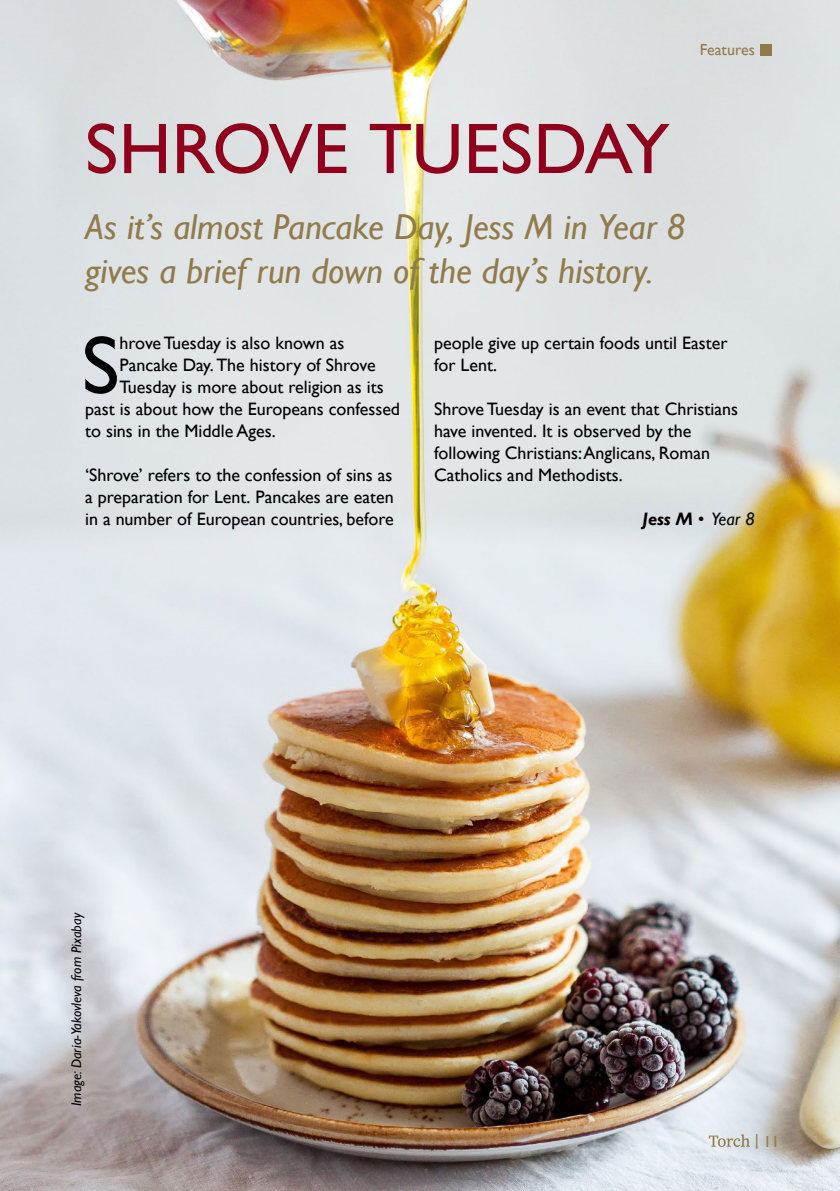
<style>
.page{position:relative;width:840px;height:1191px;background:#fff}
.page>*{position:absolute;margin:0;border:0;box-sizing:border-box;transform-origin:0 0}
.Lead_Paragraph{font:82.6px "Gill Sans";color:#000}
.Large_Article_Headin{font:72px "Gill Sans";color:#8e001c}
.Standfirst{font:italic 36px/44px "Gill Sans";color:#917b4c}
.Copy_Paragraph{font:18px/22px "Gill Sans";color:#000}
.Lead_Paragraph-2{font:18px "Gill Sans";color:#000}
.Byline{font:italic 18px "Gill Sans";color:#000}
.t1{font:16px "Gill Sans";color:#917b4c}
.t2{font:italic 14px "Gill Sans";color:#000}
.s1{font-weight:700}
</style>
<div class="page">
<img style="left:0;top:0;width:839px;height:1191px">
<svg style="left:708px;top:1134px;width:41px;height:12px"></svg>
<div style="left:760px;top:44px;width:11px;height:11px;background:#917b4c"></div>
<p class="t1" style="left:699px;top:40px;width:56px">Features</p>
<p class="Large_Article_Headin" style="left:85px;top:107px;width:585px">SHROVE TUESDAY</p>
<p class="Standfirst" style="left:85px;top:205px;width:601px">As it’s almost Pancake Day, Jess M in Year 8 gives a brief run down of the day’s history.</p>
<p class="Lead_Paragraph" style="left:82px;top:317px;width:39px">S</p>
<p class="Lead_Paragraph-2" style="left:119px;top:333px;width:226px">hrove Tuesday is also known as</p>
<p class="Lead_Paragraph-2" style="left:119px;top:355px;width:257px">Pancake Day. The history of Shrove</p>
<p class="Lead_Paragraph-2" style="left:119px;top:377px;width:265px">Tuesday is more about religion as its</p>
<p class="Lead_Paragraph-2" style="left:85px;top:399px;width:316px">past is about how the Europeans confessed</p>
<p class="Lead_Paragraph-2" style="left:85px;top:421px;width:192px">to sins in the Middle Ages.</p>
<p class="Copy_Paragraph" style="left:85px;top:464px;width:310px;text-align:justify">‘Shrove’ refers to the confession of sins as a preparation for Lent. Pancakes are eaten in a number of European countries, before</p>
<p class="Copy_Paragraph" style="left:434px;top:332px;width:295px">people give up certain foods until Easter for Lent.</p>
<p class="Copy_Paragraph" style="left:434px;top:398px;width:305px">Shrove Tuesday is an event that Christians have invented. It is observed by the following Christians: Anglicans, Roman Catholics and Methodists.</p>
<p class="Byline" style="left:642px;top:508px;width:114px"><span class="s1">Jess M</span> • Year 8</p>
<p class="t2" style="left:68px;top:1106px;width:195px;rotate:-90deg">Image: Daria-Yakovleva from Pixabay</p>
<p class="t1" style="left:754px;top:1132px;width:26px">| 11</p>
</div>
